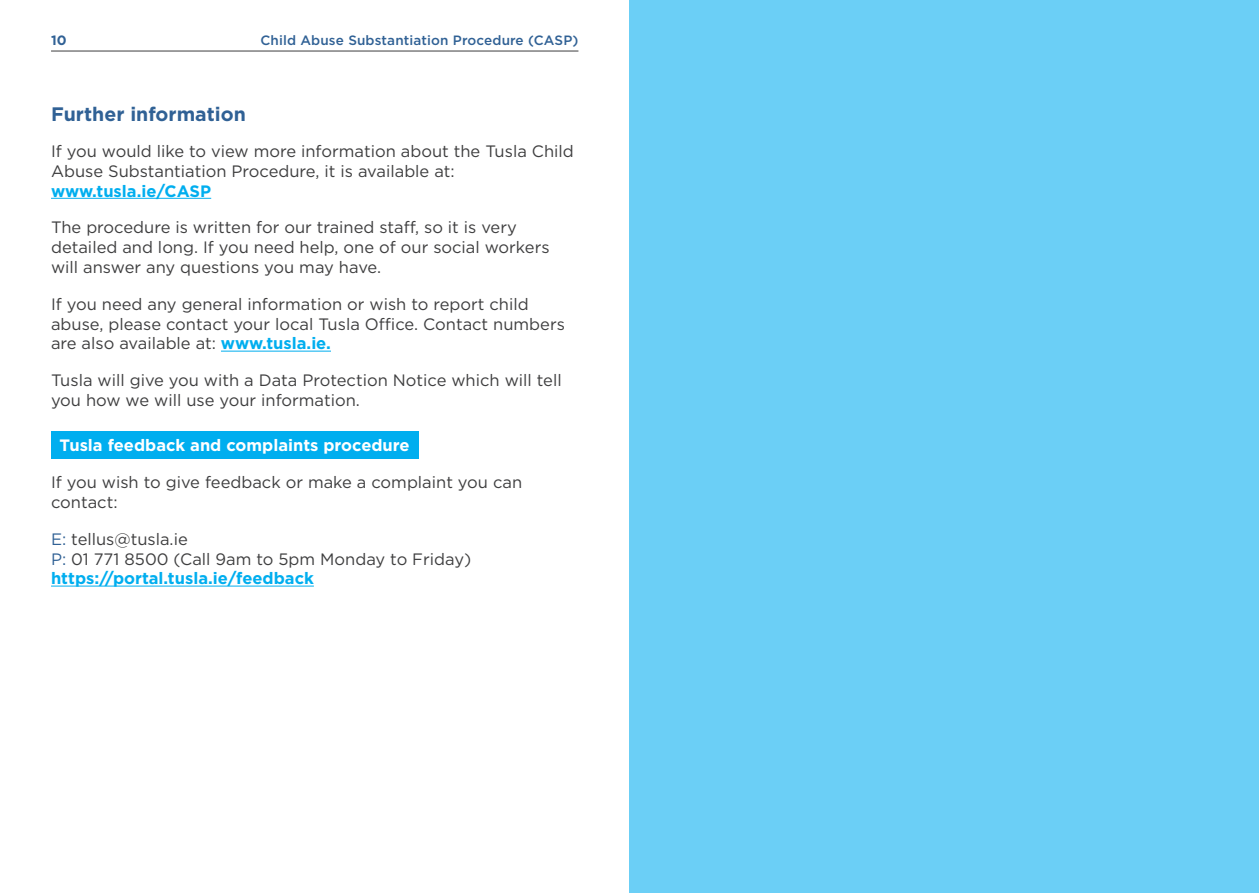
<style>
.page{position:relative;width:1259px;height:893px;background:#fff}
.page>*{position:absolute;margin:0;border:0;box-sizing:border-box;transform-origin:0 0}
.t1{font:700 19.5px "Gotham";color:#306195}
.t2{font:16.5px/19.8px "Gotham";color:#3e3e3f}
.t3{font:700 16.5px "Gotham";color:#fff}
.t4{font:700 16.5px "Gotham";color:#00aeef}
.t5{font:500 13.5px "Gotham";letter-spacing:.01em;color:#306195}
.t6{font:700 13.5px "Gotham";color:#306195}
.s1{font-weight:700;color:#00aeef}
.s2{color:#306195}
</style>
<div class="page">
<hr style="left:51px;top:198px;width:160px;height:1px;background:#00aeef">
<hr style="left:221px;top:351px;width:110px;height:1px;background:#00aeef">
<div style="left:51px;top:432px;width:367px;height:27px;background:#00aeef"></div>
<hr style="left:51px;top:586px;width:263px;height:1px;background:#00aeef">
<hr style="left:51px;top:51px;width:527px;height:1px;background:#3e3e3f">
<div style="left:629px;top:0;width:630px;height:893px;background:#6bcff6"></div>
<p class="t6" style="left:51px;top:31px;width:17px">10</p>
<p class="t5" style="left:260px;top:31px;width:319px">Child Abuse Substantiation Procedure (CASP)</p>
<p class="t1" style="left:51px;top:101px;width:196px">Further information</p>
<p class="t2" style="left:51px;top:141px;width:524px">If you would like to view more information about the Tusla Child<br>Abuse Substantiation Procedure, it is available at:</p>
<p class="t4" style="left:51px;top:180px;width:162px">www.tusla.ie/CASP</p>
<p class="t2" style="left:51px;top:217px;width:500px">The procedure is written for our trained staff, so it is very detailed and long. If you need help, one of our social workers will answer any questions you may have.</p>
<p class="t2" style="left:51px;top:294px;width:515px">If you need any general information or wish to report child abuse, please contact your local Tusla Office. Contact numbers are also available at: <span class="s1">www.tusla.ie.</span></p>
<p class="t2" style="left:51px;top:370px;width:512px">Tusla will give you with a Data Protection Notice which will tell you how we will use your information.</p>
<p class="t3" style="left:60px;top:435px;width:352px">Tusla feedback and complaints procedure</p>
<p class="t2" style="left:51px;top:472px;width:472px">If you wish to give feedback or make a complaint you can contact:</p>
<p class="t2" style="left:51px;top:529px;width:422px"><span class="s2">E:</span> tellus@tusla.ie<br><span class="s2">P:</span> 01 771 8500 (Call 9am to 5pm Monday to Friday) <span class="s1">https://portal.tusla.ie/feedback</span></p>
</div>
